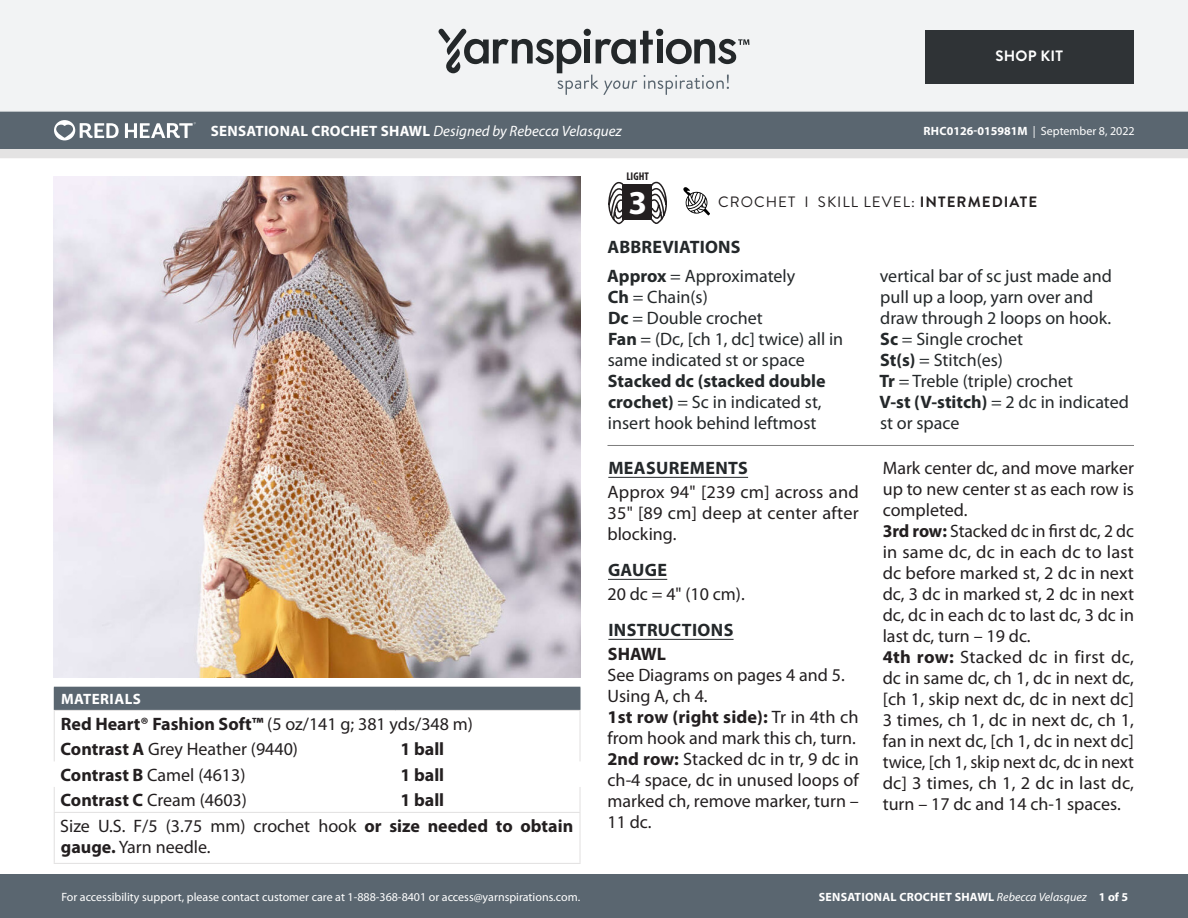
<style>
.page{position:relative;width:1188px;height:918px;background:#fff}
.page>*{position:absolute;margin:0;border:0;box-sizing:border-box;transform-origin:0 0}
.t1{font:700 33.6px "Myriad Pro";color:#fff}
.Body_-__With_auto_st{font:18px/21px "Myriad Pro";color:#231f20;text-align:justify}
.Abbreviations_-_With{font:18px/21px "Myriad Pro";color:#24282a}
.Materials_-_Needle{font:18px/21px "Myriad Pro";color:#231f20}
.Material_-__Colors_i{font:18px "Myriad Pro";color:#231f20}
.Materials_-_Brand{font:18px "Myriad Pro";color:#231f20}
.Body_-_HEADERS_-_Und{font:700 18px "Myriad Pro";letter-spacing:.02em;color:#24282a}
.Material_-__Colors_i-2{font:700 18px "Myriad Pro";color:#231f20}
.SIZES_-_Color_Coded{font:700 18px "Myriad Pro";color:#231f20}
.t2{font:italic 15px "Myriad Pro";color:#fff}
.t3{font:15px "Brandon Grotesque";letter-spacing:.07em;color:#231f20}
.Materials_-__Header{font:700 15px "Myriad Pro";letter-spacing:.03em;color:#fff}
.t4{font:700 15px "Brandon Grotesque";letter-spacing:.02em;color:#fff}
.t5{font:12px "Myriad Pro";color:#fff}
.t6{font:700 12px "Myriad Pro";letter-spacing:.02em;color:#fff}
.t7{font:700 condensed 11.25px "Myriad Pro";color:#231f20}
.s1{font-weight:700;font-style:normal}
.s2{font-weight:700}
.s3{font-weight:400;font-style:italic}
</style>
<div class="page">
<div style="left:0;top:875px;width:1188px;height:43px;background:#5a6670"></div>
<div style="left:0;top:149px;width:1188px;height:9px;background:#e4e3e3"></div>
<div style="left:0;top:111px;width:1188px;height:38px;background:#5a6670"></div>
<div style="left:0;top:0;width:1188px;height:112px;background:#f2f3f4"></div>
<svg style="left:438px;top:29px;width:311px;height:66px"></svg>
<div style="left:925px;top:30px;width:209px;height:54px;background:#2f3336"></div>
<svg style="left:54px;top:120px;width:65px;height:20px"></svg>
<svg style="left:125px;top:122px;width:71px;height:16px"></svg>
<svg style="left:683px;top:187px;width:27px;height:28px"></svg>
<svg style="left:608px;top:181px;width:18px;height:43px"></svg>
<svg style="left:649px;top:181px;width:18px;height:43px"></svg>
<div style="left:622px;top:185px;width:30px;height:35px;background:#231f20"></div>
<img style="left:54px;top:177px;width:527px;height:501px">
<hr style="left:608px;top:477px;width:140px;height:1px;background:#24282a">
<hr style="left:608px;top:579px;width:59px;height:1px;background:#24282a">
<hr style="left:608px;top:639px;width:126px;height:1px;background:#24282a">
<div style="left:54px;top:687px;width:526px;height:23px;background:#5a6670"></div>
<svg style="left:580px;top:688px;width:1px;height:22px"></svg>
<hr style="left:54px;top:710px;width:342px;height:1px;background:#e4e3e3">
<hr style="left:396px;top:710px;width:185px;height:1px;background:#e4e3e3">
<hr style="left:579px;top:711px;width:2px;height:25px;background:#e4e3e3">
<svg style="left:54px;top:709px;width:1px;height:52px"></svg>
<hr style="left:579px;top:736px;width:2px;height:25px;background:#e4e3e3">
<svg style="left:54px;top:787px;width:1px;height:25px"></svg>
<hr style="left:579px;top:787px;width:2px;height:25px;background:#e4e3e3">
<hr style="left:54px;top:813px;width:1px;height:50px;background:#e4e3e3">
<hr style="left:54px;top:812px;width:342px;height:1px;background:#e4e3e3">
<hr style="left:396px;top:812px;width:185px;height:1px;background:#e4e3e3">
<hr style="left:579px;top:813px;width:2px;height:50px;background:#e4e3e3">
<hr style="left:54px;top:863px;width:342px;height:1px;background:#e4e3e3">
<hr style="left:396px;top:863px;width:185px;height:1px;background:#e4e3e3">
<hr style="left:608px;top:445px;width:526px;height:1px;background:#7d7d7d">
<p class="t4" style="left:995px;top:46px;width:69px">SHOP KIT</p>
<p class="t2" style="left:211px;top:122px;width:412px"><span class="s1">SENSATIONAL CROCHET SHAWL</span> Designed by Rebecca Velasquez</p>
<p class="t5" style="left:924px;top:124px;width:213px"><span class="s2">RHC0126-015981M</span> | September 8, 2022</p>
<p class="t7" style="left:626px;top:169px;width:24px">LIGHT</p>
<h1 class="t1" style="left:629px;top:180px;width:20px">3</h1>
<p class="t3" style="left:718px;top:192px;width:321px">CROCHET I SKILL LEVEL: <span class="s2">INTERMEDIATE</span></p>
<p class="Materials_-__Header" style="left:61px;top:690px;width:81px">MATERIALS</p>
<p class="Materials_-_Brand" style="left:61px;top:714px;width:414px"><span class="s2">Red Heart® Fashion Soft™</span> (5 oz/141 g; 381 yds/348 m)</p>
<p class="Material_-__Colors_i" style="left:61px;top:740px;width:239px"><span class="s2">Contrast A</span> Grey Heather (9440)</p>
<p class="Material_-__Colors_i-2" style="left:400px;top:738px;width:45px">1 ball</p>
<p class="Material_-__Colors_i" style="left:61px;top:765px;width:186px"><span class="s2">Contrast B</span> Camel (4613)</p>
<p class="Material_-__Colors_i-2" style="left:400px;top:763px;width:45px">1 ball</p>
<p class="Material_-__Colors_i" style="left:61px;top:791px;width:188px"><span class="s2">Contrast C</span> Cream (4603)</p>
<p class="Material_-__Colors_i-2" style="left:400px;top:789px;width:45px">1 ball</p>
<p class="Materials_-_Needle" style="left:60px;top:816px;width:514px">Size U.S. F/5 (3.75 mm) crochet hook <span class="s2">or size needed to obtain gauge.</span> Yarn needle.</p>
<p class="t5" style="left:61px;top:890px;width:520px">For accessibility support, please contact customer care at 1-888-368-8401 or access@yarnspirations.com.</p>
<p class="Body_-_HEADERS_-_Und" style="left:608px;top:235px;width:135px">ABBREVIATIONS</p>
<p class="Abbreviations_-_With" style="left:607px;top:265px;width:189px"><span class="s2">Approx</span> = Approximately</p>
<p class="Abbreviations_-_With" style="left:608px;top:286px;width:102px"><span class="s2">Ch</span> = Chain(s)</p>
<p class="Abbreviations_-_With" style="left:608px;top:307px;width:156px"><span class="s2">Dc</span> = Double crochet</p>
<p class="Abbreviations_-_With" style="left:608px;top:328px;width:237px"><span class="s2">Fan</span> = (Dc, [ch 1, dc] twice) all in same indicated st or space</p>
<p class="Abbreviations_-_With" style="left:608px;top:370px;width:219px"><span class="s2">Stacked dc (stacked double crochet)</span> = Sc in indicated st, insert hook behind leftmost</p>
<p class="Body_-_HEADERS_-_Und" style="left:608px;top:457px;width:141px">MEASUREMENTS</p>
<p class="Body_-__With_auto_st" style="left:608px;top:482px;width:253px">Approx 94" [239 cm] across and 35" [89 cm] deep at center after blocking.</p>
<p class="Body_-_HEADERS_-_Und" style="left:608px;top:559px;width:61px">GAUGE</p>
<p class="Body_-__With_auto_st" style="left:608px;top:584px;width:139px">20 dc = 4" (10 cm).</p>
<p class="Body_-_HEADERS_-_Und" style="left:608px;top:619px;width:126px">INSTRUCTIONS</p>
<p class="SIZES_-_Color_Coded" style="left:608px;top:643px;width:60px">SHAWL</p>
<p class="Body_-__With_auto_st" style="left:608px;top:665px;width:239px">See Diagrams on pages 4 and 5.</p>
<p class="Body_-__With_auto_st" style="left:608px;top:686px;width:102px">Using A, ch 4.</p>
<p class="Body_-__With_auto_st" style="left:608px;top:707px;width:253px"><span class="s2">1st row (right side):</span> Tr in 4th ch from hook and mark this ch, turn.</p>
<p class="Body_-__With_auto_st" style="left:608px;top:749px;width:253px"><span class="s2">2nd row:</span> Stacked dc in tr, 9 dc in ch-4 space, dc in unused loops of marked ch, remove marker, turn – 11 dc.</p>
<p class="Abbreviations_-_With" style="left:880px;top:265px;width:234px">vertical bar of sc just made and pull up a loop, yarn over and draw through 2 loops on hook.</p>
<p class="Abbreviations_-_With" style="left:880px;top:328px;width:145px"><span class="s2">Sc</span> = Single crochet</p>
<p class="Abbreviations_-_With" style="left:880px;top:349px;width:124px"><span class="s2">St(s)</span> = Stitch(es)</p>
<p class="Abbreviations_-_With" style="left:879px;top:370px;width:195px"><span class="s2">Tr</span> = Treble (triple) crochet</p>
<p class="Abbreviations_-_With" style="left:879px;top:391px;width:251px"><span class="s2">V-st (V-stitch)</span> = 2 dc in indicated st or space</p>
<p class="Body_-__With_auto_st" style="left:883px;top:458px;width:253px">Mark center dc, and move marker up to new center st as each row is completed.</p>
<p class="Body_-__With_auto_st" style="left:883px;top:521px;width:253px"><span class="s2">3rd row:</span> Stacked dc in first dc, 2 dc in same dc, dc in each dc to last dc before marked st, 2 dc in next dc, 3 dc in marked st, 2 dc in next dc, dc in each dc to last dc, 3 dc in last dc, turn – 19 dc.</p>
<p class="Body_-__With_auto_st" style="left:883px;top:647px;width:253px"><span class="s2">4th row:</span> Stacked dc in first dc, dc in same dc, ch 1, dc in next dc, [ch 1, skip next dc, dc in next dc] 3 times, ch 1, dc in next dc, ch 1, fan in next dc, [ch 1, dc in next dc] twice, [ch 1, skip next dc, dc in next dc] 3 times, ch 1, 2 dc in last dc, turn – 17 dc and 14 ch-1 spaces.</p>
<p class="t6" style="left:819px;top:889px;width:311px">SENSATIONAL CROCHET SHAWL <span class="s3">Rebecca Velasquez</span> 1 of 5</p>
</div>
